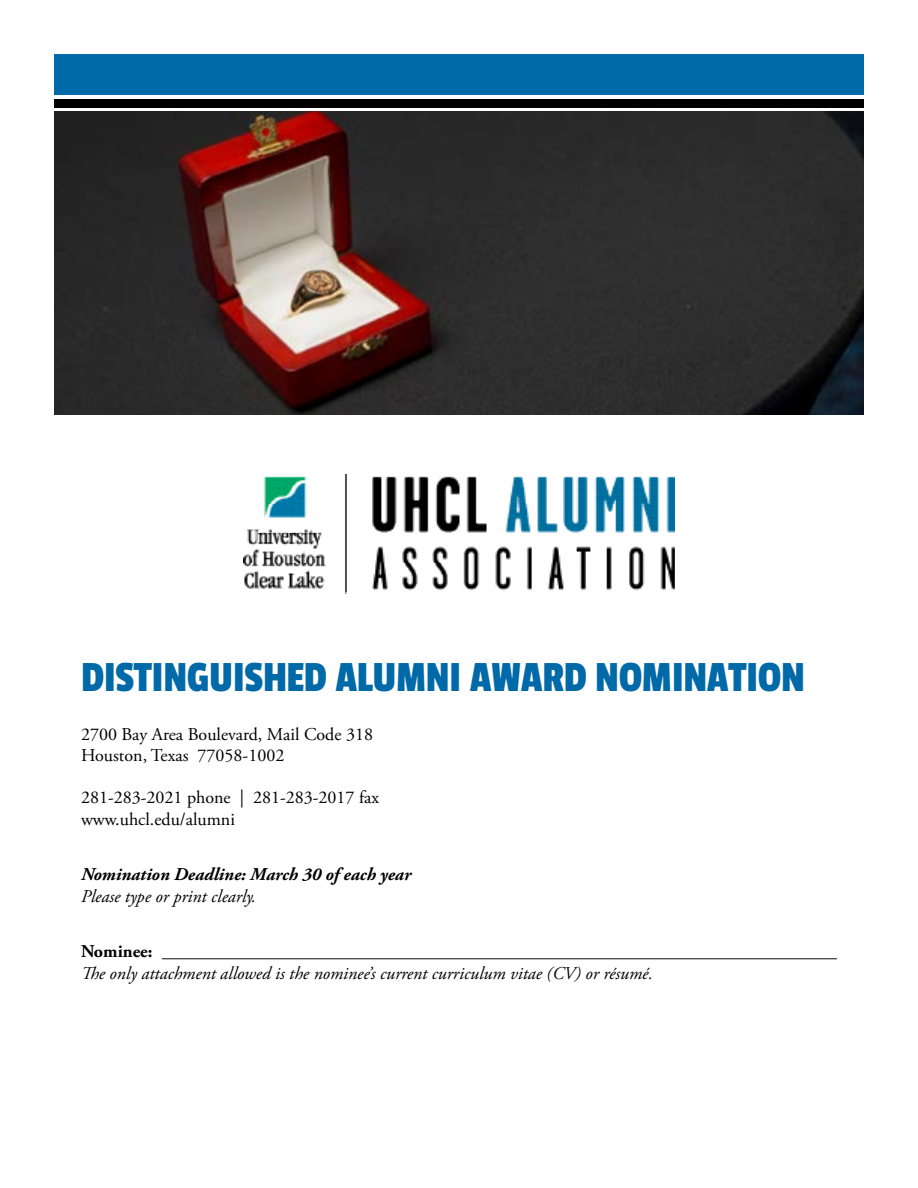
<style>
.page{position:relative;width:918px;height:1188px;background:#fff}
.page>*{position:absolute;margin:0;border:0;box-sizing:border-box;transform-origin:0 0}
.t1{font:45px "Passion One";letter-spacing:-.01em;color:#0069a7}
.t2{font:18px/21.6px "Adobe Garamond Pro";color:#000}
.t3{font:italic 18px "Adobe Garamond Pro";color:#000}
.t4{font:700 18px "Adobe Garamond Pro";color:#000}
.t5{font:italic 700 18px "Adobe Garamond Pro";color:#000}
</style>
<div class="page">
<div style="left:54px;top:99px;width:810px;height:8px;background:#000"></div>
<div style="left:54px;top:54px;width:810px;height:40px;background:#0069a7"></div>
<img style="left:54px;top:112px;width:810px;height:303px">
<img style="left:243px;top:475px;width:432px;height:119px">
<h1 class="t1" style="left:81px;top:654px;width:726px">DISTINGUISHED ALUMNI AWARD NOMINATION</h1>
<p class="t2" style="left:81px;top:724px;width:294px">2700 Bay Area Boulevard, Mail Code 318<br>Houston, Texas 77058-1002</p>
<p class="t2" style="left:81px;top:787px;width:300px">281-283-2021 phone | 281-283-2017 fax www.uhcl.edu/alumni</p>
<p class="t5" style="left:81px;top:864px;width:332px">Nomination Deadline: March 30 of each year</p>
<p class="t3" style="left:81px;top:885px;width:177px">Please type or print clearly.</p>
<p class="t4" style="left:81px;top:941px;width:757px">Nominee: ___________________________________________________________________________</p>
<p class="t3" style="left:81px;top:962px;width:573px">The only attachment allowed is the nominee’s current curriculum vitae (CV) or résumé.</p>
</div>
